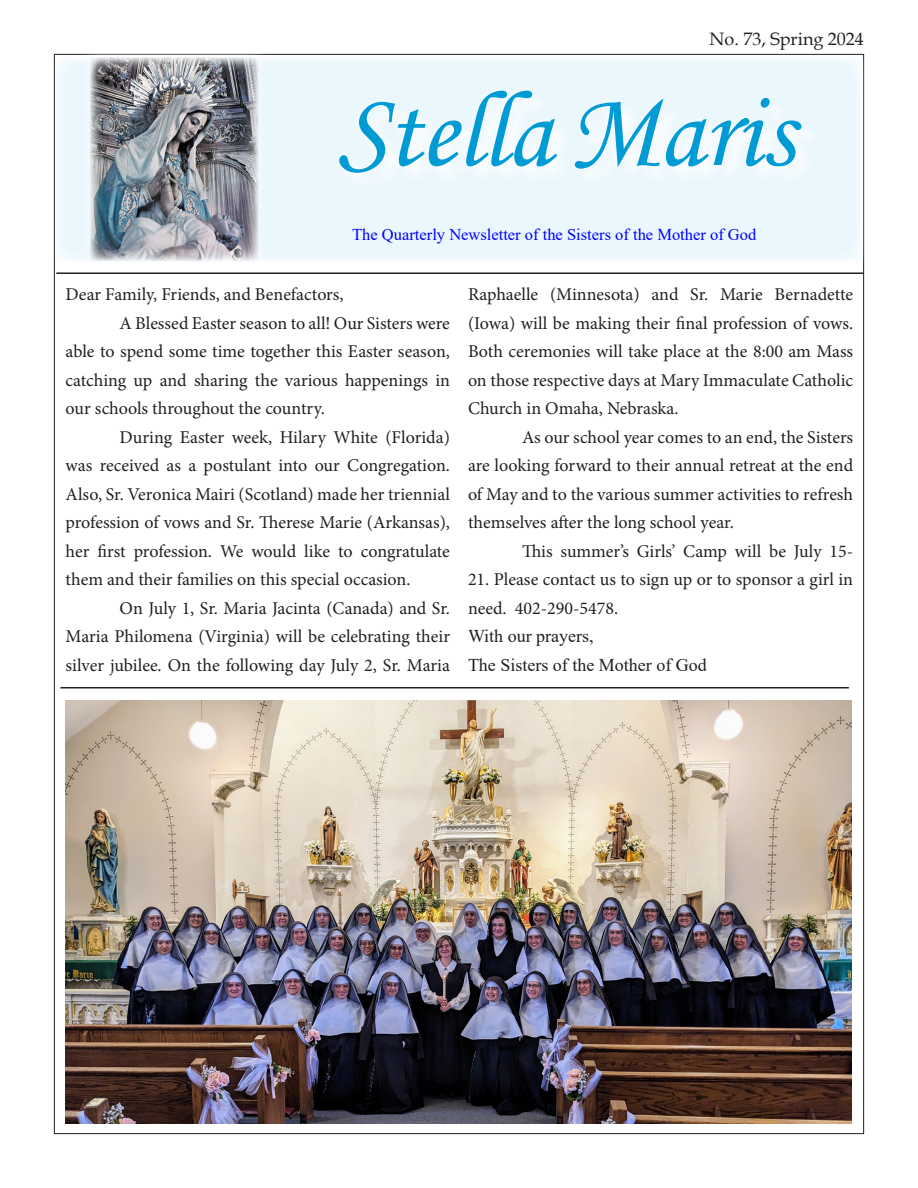
<style>
.page{position:relative;width:918px;height:1188px;background:#fff}
.page>*{position:absolute;margin:0;border:0;box-sizing:border-box;transform-origin:0 0}
.t1{font:108px "Monotype Corsiva";letter-spacing:-.005em;color:#009bd5}
.t2{font:18px/28.5px "Minion Pro";color:#231f20;text-align:justify}
.Hanging_indent{font:18px "Times New Roman";color:#231f20}
.t3{font:18px "Book Antiqua";color:#231f20}
.t4{font:16.5px "Times New Roman";color:#00f}
</style>
<div class="page">
<img style="left:66px;top:700px;width:786px;height:424px">
<div style="left:56px;top:56px;width:807px;height:206px;background:#eaf7fd"></div>
<div style="left:55px;top:56px;width:809px;height:207px;border:2px solid #fff"></div>
<hr style="left:56px;top:272px;width:808px;height:2px;background:#231f20">
<div style="left:80px;top:47px;width:188px;height:224px;background:#fff;opacity:.75"></div>
<div style="left:89px;top:56px;width:171px;height:207px;background:#fff;opacity:.75"></div>
<div style="left:330px;top:81px;width:481px;height:101px;background:#eff9fd"></div>
<hr style="left:60px;top:687px;width:789px;height:1px;background:#231f20">
<p class="t3" style="left:710px;top:27px;width:156px">No. 73, Spring 2024</p>
<p class="t1" style="left:337px;top:66px;width:458px">Stella Maris</p>
<p class="t4" style="left:352px;top:223px;width:406px">The Quarterly Newsletter of the Sisters of the Mother of God</p>
<p class="t2" style="left:66px;top:280px;width:279px">Dear Family, Friends, and Benefactors,</p>
<p class="t2" style="left:66px;top:309px;width:386px;text-indent:54px">A Blessed Easter season to all! Our Sisters were able to spend some time together this Easter season, catching up and sharing the various happenings in our schools throughout the country.</p>
<p class="t2" style="left:66px;top:423px;width:386px;text-indent:54px">During Easter week, Hilary White (Florida) was received as a postulant into our Congregation.<br>Also, Sr. Veronica Mairi (Scotland) made her triennial profession of vows and Sr. Therese Marie (Arkansas), her first profession. We would like to congratulate them and their families on this special occasion.</p>
<p class="t2" style="left:66px;top:594px;width:386px;text-indent:54px">On July 1, Sr. Maria Jacinta (Canada) and Sr.<br>Maria Philomena (Virginia) will be celebrating their silver jubilee. On the following day July 2, Sr. Maria</p>
<p class="t2" style="left:468px;top:280px;width:387px">Raphaelle (Minnesota) and Sr. Marie Bernadette (Iowa) will be making their final profession of vows.<br>Both ceremonies will take place at the 8:00 am Mass on those respective days at Mary Immaculate Catholic Church in Omaha, Nebraska.</p>
<p class="t2" style="left:468px;top:423px;width:387px;text-indent:54px">As our school year comes to an end, the Sisters are looking forward to their annual retreat at the end of May and to the various summer activities to refresh themselves after the long school year.</p>
<p class="t2" style="left:522px;top:537px;width:333px">This summer’s Girls’ Camp will be July 15-</p>
<p class="t2" style="left:468px;top:565px;width:387px">21. Please contact us to sign up or to sponsor a girl in need. 402-290-5478.</p>
<p class="Hanging_indent" style="left:468px;top:624px;width:127px">With our prayers,</p>
<p class="Hanging_indent" style="left:468px;top:652px;width:240px">The Sisters of the Mother of God</p>
</div>
